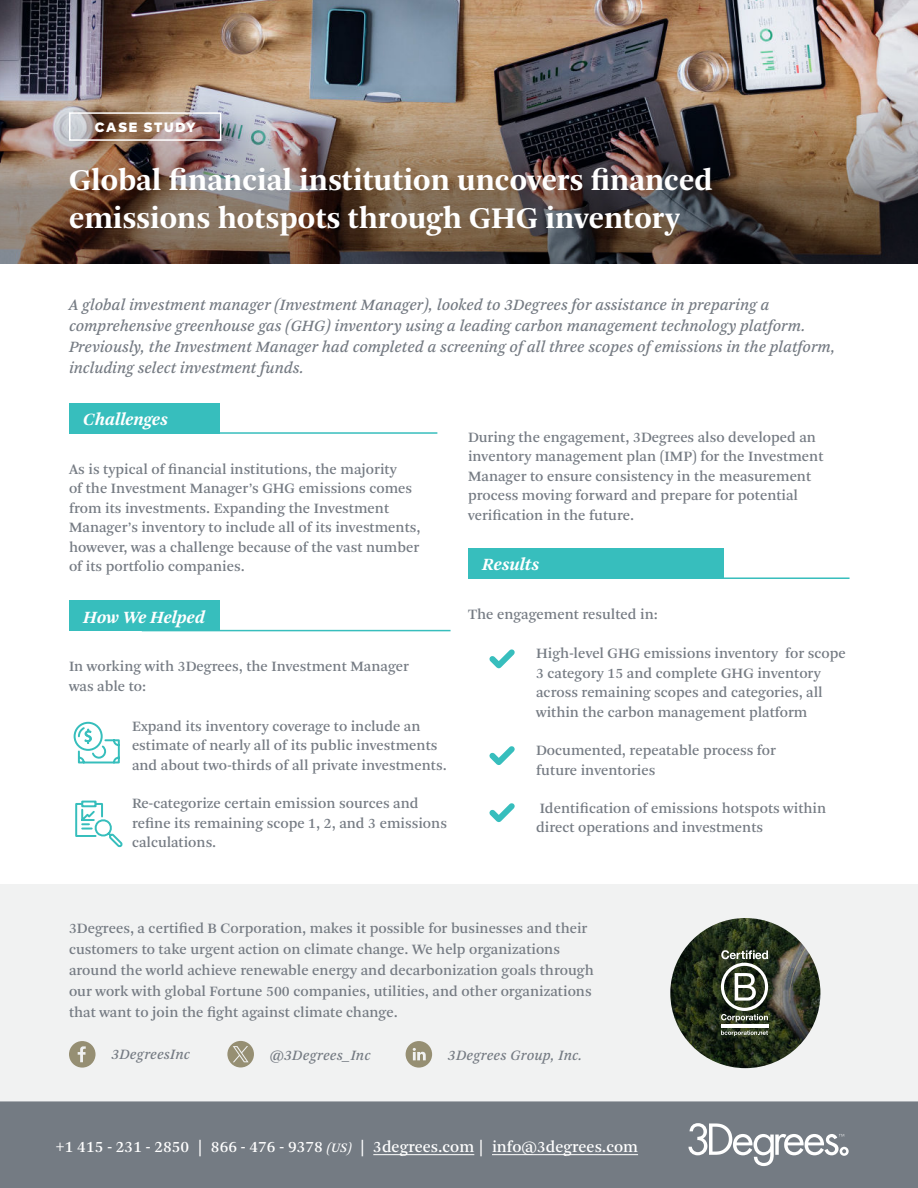
<style>
.page{position:relative;width:918px;height:1188px;background:#fff}
.page>*{position:absolute;margin:0;border:0;box-sizing:border-box;transform-origin:0 0}
.t1{font:700 31.5px/37.8px "Arnhem Pro";color:#fff}
.t2{font:italic 700 18px "Arnhem Pro";letter-spacing:-.01em;color:#fff}
.t3{font:italic 16.5px/21px "Arnhem Pro";color:#757b83}
.t4{font:16.5px "Arnhem Pro";color:#fff}
.t5{font:15px/19.5px "Arnhem Pro";color:#757b83}
.t6{font:italic 15px "Arnhem Pro";letter-spacing:.01em;color:#757b83}
.t7{font:900 13.5px "Mark OT";letter-spacing:.115em;color:#fff}
.s1{font-style:italic;font-size:13.5px}
</style>
<div class="page">
<hr style="left:541px;top:577px;width:309px;height:2px;background:#37bebd">
<div style="left:468px;top:548px;width:255px;height:31px;background:#37bebd"></div>
<svg style="left:489px;top:649px;width:26px;height:20px"></svg>
<svg style="left:489px;top:746px;width:26px;height:19px"></svg>
<svg style="left:489px;top:803px;width:26px;height:20px"></svg>
<img style="left:0;top:0;width:918px;height:52px">
<img style="left:0;top:52px;width:918px;height:212px">
<hr style="left:142px;top:432px;width:295px;height:2px;background:#37bebd">
<div style="left:69px;top:403px;width:151px;height:31px;background:#37bebd"></div>
<hr style="left:142px;top:630px;width:309px;height:1px;background:#37bebd">
<div style="left:69px;top:600px;width:150px;height:31px;background:#37bebd"></div>
<div style="left:74px;top:722px;width:29px;height:29px;border:2px solid #36bebc;border-radius:50%"></div>
<svg style="left:77px;top:726px;width:43px;height:38px"></svg>
<svg style="left:75px;top:800px;width:48px;height:48px"></svg>
<div style="left:69px;top:112px;width:152px;height:29px;border:2px solid #fff"></div>
<div style="left:0;top:1102px;width:918px;height:86px;background:#747b83"></div>
<svg style="left:688px;top:1123px;width:161px;height:43px"></svg>
<div style="left:0;top:885px;width:918px;height:217px;background:#f1f2f2"></div>
<svg style="left:69px;top:1041px;width:27px;height:27px"></svg>
<svg style="left:406px;top:1041px;width:26px;height:27px"></svg>
<svg style="left:227px;top:1041px;width:27px;height:26px"></svg>
<img style="left:670px;top:918px;width:150px;height:150px;border-radius:75px">
<svg style="left:721px;top:1030px;width:47px;height:6px"></svg>
<hr style="left:721px;top:1024px;width:47px;height:3px;background:#fff">
<svg style="left:721px;top:950px;width:49px;height:72px"></svg>
<hr style="left:373px;top:1154px;width:101px;height:1px;background:#fff">
<hr style="left:492px;top:1154px;width:146px;height:1px;background:#fff">
<p class="t7" style="left:95px;top:119px;width:102px">CASE STUDY</p>
<h1 class="t1" style="left:69px;top:164px;width:645px">Global financial institution uncovers financed emissions hotspots through GHG inventory</h1>
<p class="t3" style="left:69px;top:296px;width:768px">A global investment manager (Investment Manager), looked to 3Degrees for assistance in preparing a comprehensive greenhouse gas (GHG) inventory using a leading carbon management technology platform.<br>Previously, the Investment Manager had completed a screening ofall three scopes ofemissions in the platform, including select investment funds.</p>
<p class="t2" style="left:83px;top:412px;width:86px">Challenges</p>
<p class="t5" style="left:69px;top:460px;width:353px">As is typical of financial institutions, the majority<br>of the Investment Manager’s GHG emissions comes from its investments. Expanding the Investment Manager’s inventory to include all of its investments, however, was a challenge because of the vast number of its portfolio companies.</p>
<p class="t2" style="left:83px;top:610px;width:123px">How We Helped</p>
<p class="t5" style="left:69px;top:658px;width:341px">In working with 3Degrees, the Investment Manager was able to:</p>
<p class="t5" style="left:132px;top:717px;width:316px">Expand its inventory coverage to include an estimate of nearly all of its public investments and about two-thirds of all private investments.</p>
<p class="t5" style="left:132px;top:795px;width:316px">Re-categorize certain emission sources and refine its remaining scope 1, 2, and 3 emissions calculations.</p>
<p class="t5" style="left:468px;top:428px;width:357px">During the engagement, 3Degrees also developed an inventory management plan (IMP) for the Investment Manager to ensure consistency in the measurement process moving forward and prepare for potential verification in the future.</p>
<p class="t2" style="left:482px;top:558px;width:58px">Results</p>
<p class="t5" style="left:468px;top:605px;width:191px">The engagement resulted in:</p>
<p class="t5" style="left:536px;top:645px;width:311px">High-level GHG emissions inventory for scope 3 category 15 and complete GHG inventory across remaining scopes and categories, all within the carbon management platform</p>
<p class="t5" style="left:536px;top:742px;width:241px">Documented, repeatable process for future inventories</p>
<p class="t5" style="left:536px;top:800px;width:292px">Identification of emissions hotspots within direct operations and investments</p>
<p class="t5" style="left:69px;top:918px;width:526px;line-height:21px">3Degrees, a certified B Corporation, makes it possible for businesses and their customers to take urgent action on climate change. We help organizations around the world achieve renewable energy and decarbonization goals through our work with global Fortune 500 companies, utilities, and other organizations that want to join the fight against climate change.</p>
<p class="t6" style="left:111px;top:1048px;width:80px">3DegreesInc</p>
<p class="t6" style="left:448px;top:1049px;width:136px">3Degrees Group, Inc.</p>
<p class="t6" style="left:270px;top:1049px;width:102px">@3Degrees_Inc</p>
<p class="t4" style="left:56px;top:1140px;width:584px">+1 415 - 231 - 2850 | 866 - 476 - 9378 <span class="s1">(US)</span> | 3degrees.com | info@3degrees.com</p>
</div>
